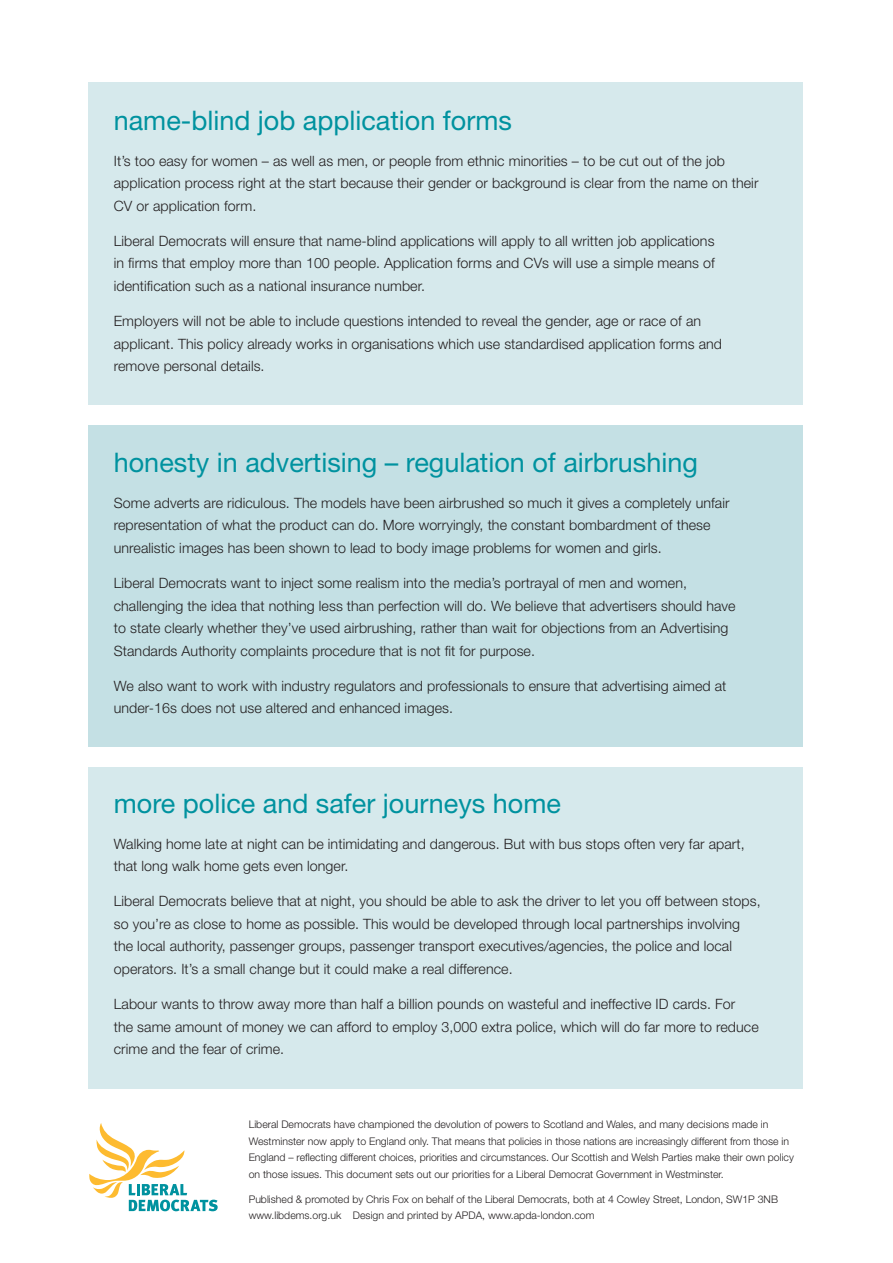
<style>
.page{position:relative;width:893px;height:1263px;background:#fff}
.page>*{position:absolute;margin:0;border:0;box-sizing:border-box;transform-origin:0 0}
.t1{font:27px "Helvetica Neue";color:#00929f}
.t2{font:300 14.25px/22.5px "Helvetica Neue";letter-spacing:.005em;color:#231f20}
.t3{font:300 10.5px/16.5px "Helvetica Neue";color:#231f20}
</style>
<div class="page">
<div style="left:89px;top:425px;width:714px;height:321px;background:#c4e0e4"></div>
<div style="left:89px;top:82px;width:714px;height:323px;background:#d6e9ec"></div>
<div style="left:89px;top:767px;width:714px;height:322px;background:#d6e9ec"></div>
<svg style="left:89px;top:1123px;width:129px;height:88px"></svg>
<h1 class="t1" style="left:114px;top:111px;width:400px">name-blind job application forms</h1>
<p class="t2" style="left:114px;top:151px;width:646px">It’s too easy for women – as well as men, or people from ethnic minorities – to be cut out of the job application process right at the start because their gender or background is clear from the name on their<br>CV or application form.</p>
<p class="t2" style="left:114px;top:231px;width:603px;text-align:justify">Liberal Democrats will ensure that name-blind applications will apply to all written job applications in firms that employ more than 100 people. Application forms and CVs will use a simple means of identification such as a national insurance number.</p>
<p class="t2" style="left:114px;top:311px;width:610px">Employers will not be able to include questions intended to reveal the gender, age or race of an applicant. This policy already works in organisations which use standardised application forms and remove personal details.</p>
<h1 class="t1" style="left:114px;top:453px;width:586px">honesty in advertising – regulation of airbrushing</h1>
<p class="t2" style="left:114px;top:493px;width:617px">Some adverts are ridiculous. The models have been airbrushed so much it gives a completely unfair representation of what the product can do. More worryingly, the constant bombardment of these unrealistic images has been shown to lead to body image problems for women and girls.</p>
<p class="t2" style="left:114px;top:573px;width:623px">Liberal Democrats want to inject some realism into the media’s portrayal of men and women, challenging the idea that nothing less than perfection will do. We believe that advertisers should have to state clearly whether they’ve used airbrushing, rather than wait for objections from an Advertising Standards Authority complaints procedure that is not fit for purpose.</p>
<p class="t2" style="left:114px;top:676px;width:614px">We also want to work with industry regulators and professionals to ensure that advertising aimed at under-16s does not use altered and enhanced images.</p>
<h1 class="t1" style="left:114px;top:794px;width:449px">more police and safer journeys home</h1>
<p class="t2" style="left:114px;top:833px;width:632px">Walking home late at night can be intimidating and dangerous. But with bus stops often very far apart, that long walk home gets even longer.</p>
<p class="t2" style="left:114px;top:891px;width:648px">Liberal Democrats believe that at night, you should be able to ask the driver to let you off between stops, so you’re as close to home as possible. This would be developed through local partnerships involving the local authority, passenger groups, passenger transport executives/agencies, the police and local operators. It’s a small change but it could make a real difference.</p>
<p class="t2" style="left:114px;top:994px;width:646px">Labour wants to throw away more than half a billion pounds on wasteful and ineffective ID cards. For<br>the same amount of money we can afford to employ 3,000 extra police, which will do far more to reduce crime and the fear of crime.</p>
<p class="t3" style="left:249px;top:1117px;width:547px">Liberal Democrats have championed the devolution of powers to Scotland and Wales, and many decisions made in Westminster now apply to England only. That means that policies in those nations are increasingly different from those in England – reflecting different choices, priorities and circumstances. Our Scottish and Welsh Parties make their own policy on those issues. This document sets out our priorities for a Liberal Democrat Government in Westminster.</p>
<p class="t3" style="left:249px;top:1192px;width:531px">Published &amp; promoted by Chris Fox on behalf of the Liberal Democrats, both at 4 Cowley Street, London, SW1P 3NB www.libdems.org.uk Design and printed by APDA, www.apda-london.com</p>
</div>
